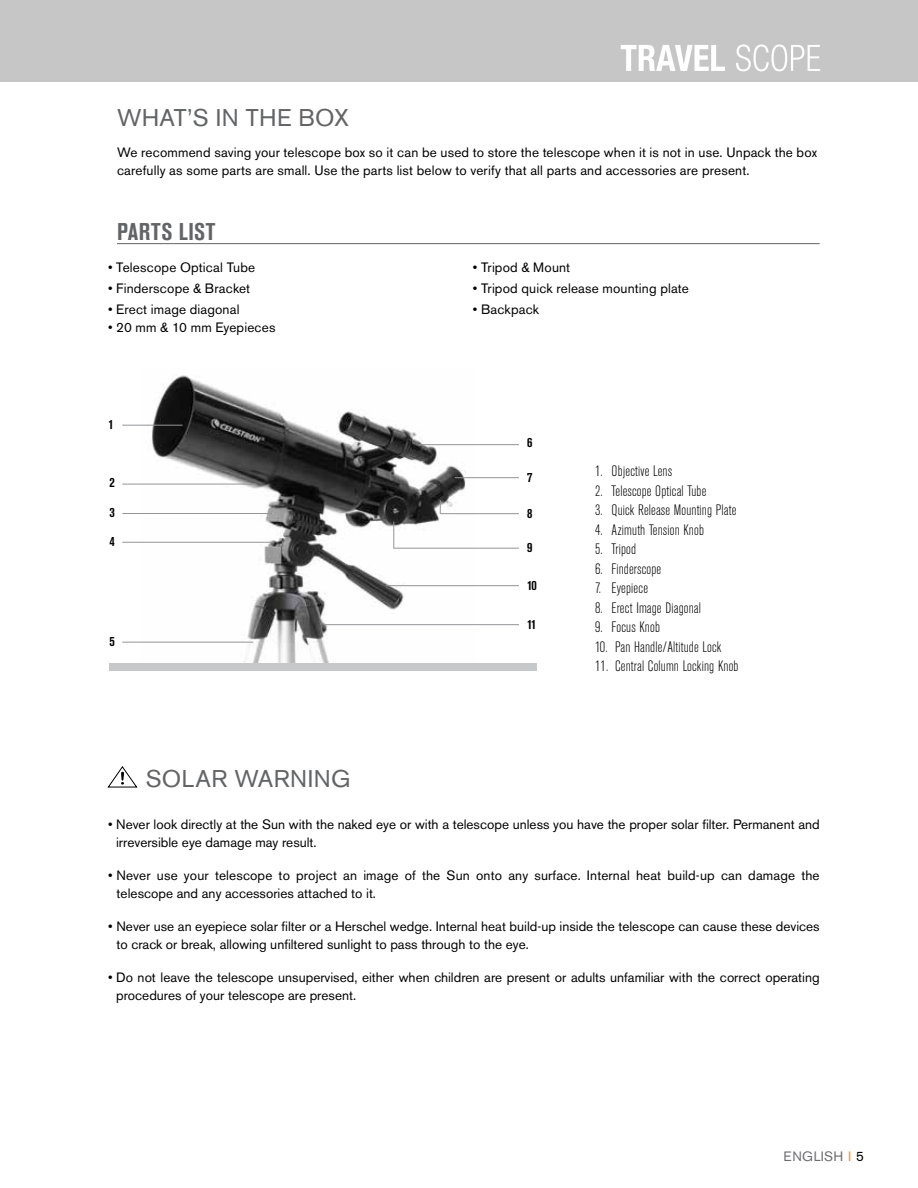
<style>
.page{position:relative;width:918px;height:1188px;background:#fff}
.page>*{position:absolute;margin:0;border:0;box-sizing:border-box;transform-origin:0 0}
.t1{font:24px "Akzidenz Grotesk BE";letter-spacing:.015em;color:#636466}
.t2{font:700 condensed 24px "Akzidenz Grotesk BE";letter-spacing:.025em;color:#636466}
.t3{font:300 condensed 15px "Akzidenz Grotesk BE";letter-spacing:.01em;color:#000}
.t4{font:13.5px/18px "Akzidenz Grotesk BE";color:#000}
.t5{font:700 condensed 13.5px/28.8px "Akzidenz Grotesk BE";color:#000}
.t6{font:13.5px "Akzidenz Grotesk BE";letter-spacing:.02em;color:#6d6e71}
.s1{color:#f78f20}
.s2{color:#000}
</style>
<div class="page">
<div style="left:0;top:0;width:918px;height:82px;background:#c6c6c7"></div>
<svg style="left:621px;top:44px;width:199px;height:27px"></svg>
<svg style="left:108px;top:766px;width:29px;height:21px"></svg>
<hr style="left:117px;top:243px;width:703px;height:1px;background:#636466">
<img style="left:139px;top:375px;width:337px;height:288px">
<hr style="left:122px;top:484px;width:134px;height:1px;background:#939598">
<hr style="left:122px;top:425px;width:61px;height:1px;background:#939598">
<div style="left:109px;top:663px;width:427px;height:7px;background:#c7c8ca"></div>
<hr style="left:419px;top:444px;width:100px;height:1px;background:#939598">
<hr style="left:122px;top:513px;width:150px;height:1px;background:#939598">
<hr style="left:122px;top:542px;width:152px;height:1px;background:#939598">
<hr style="left:440px;top:513px;width:79px;height:1px;background:#939598">
<svg style="left:440px;top:500px;width:1px;height:14px"></svg>
<hr style="left:455px;top:477px;width:64px;height:1px;background:#939598">
<hr style="left:393px;top:548px;width:126px;height:1px;background:#939598">
<svg style="left:393px;top:521px;width:1px;height:27px"></svg>
<hr style="left:386px;top:585px;width:133px;height:1px;background:#939598">
<hr style="left:122px;top:642px;width:131px;height:1px;background:#939598">
<hr style="left:324px;top:624px;width:195px;height:1px;background:#939598">
<h1 class="t1" style="left:117px;top:103px;width:234px">WHAT’S IN THE BOX</h1>
<p class="t4" style="left:117px;top:143px;width:702px">We recommend saving your telescope box so it can be used to store the telescope when it is not in use. Unpack the box carefully as some parts are small. Use the parts list below to verify that all parts and accessories are present.</p>
<h1 class="t2" style="left:117px;top:218px;width:100px">PARTS LIST</h1>
<p class="t4" style="left:108px;top:258px;width:149px">• Telescope Optical Tube</p>
<p class="t4" style="left:108px;top:279px;width:144px">• Finderscope &amp; Bracket</p>
<p class="t4" style="left:108px;top:300px;width:133px">• Erect image diagonal</p>
<p class="t4" style="left:108px;top:318px;width:169px">• 20 mm &amp; 10 mm Eyepieces</p>
<p class="t5" style="left:109px;top:411px;width:7px">1</p>
<p class="t4" style="left:473px;top:258px;width:99px">• Tripod &amp; Mount</p>
<p class="t4" style="left:473px;top:279px;width:217px">• Tripod quick release mounting plate</p>
<p class="t4" style="left:473px;top:300px;width:68px">• Backpack</p>
<p class="t5" style="left:527px;top:429px;width:7px">6</p>
<p class="t5" style="left:110px;top:469px;width:7px">2</p>
<p class="t5" style="left:527px;top:463px;width:7px">7</p>
<p class="t5" style="left:110px;top:498px;width:7px">3<br>4</p>
<p class="t5" style="left:527px;top:499px;width:7px">8</p>
<p class="t5" style="left:527px;top:534px;width:7px">9</p>
<p class="t5" style="left:527px;top:571px;width:11px">10</p>
<p class="t5" style="left:110px;top:627px;width:7px">5</p>
<h1 class="t1" style="left:146px;top:765px;width:206px">SOLAR WARNING</h1>
<p class="t5" style="left:527px;top:610px;width:11px">11</p>
<p class="t3" style="left:595px;top:463px;width:79px">1. Objective Lens</p>
<p class="t3" style="left:595px;top:482px;width:113px">2. Telescope Optical Tube</p>
<p class="t3" style="left:595px;top:502px;width:143px">3. Quick Release Mounting Plate</p>
<p class="t3" style="left:595px;top:521px;width:111px">4. Azimuth Tension Knob</p>
<p class="t3" style="left:595px;top:541px;width:43px">5. Tripod</p>
<p class="t3" style="left:595px;top:560px;width:68px">6. Finderscope</p>
<p class="t3" style="left:595px;top:580px;width:55px">7. Eyepiece</p>
<p class="t3" style="left:595px;top:599px;width:107px">8. Erect Image Diagonal</p>
<p class="t3" style="left:595px;top:619px;width:67px">9. Focus Knob</p>
<p class="t3" style="left:595px;top:638px;width:128px">10. Pan Handle/Altitude Lock</p>
<p class="t3" style="left:595px;top:658px;width:145px">11. Central Column Locking Knob</p>
<p class="t4" style="left:116px;top:816px;width:705px;text-indent:-8px">• Never look directly at the Sun with the naked eye or with a telescope unless you have the proper solar filter. Permanent and irreversible eye damage may result.</p>
<p class="t4" style="left:116px;top:867px;width:705px;text-indent:-8px">• Never use your telescope to project an image of the Sun onto any surface. Internal heat build-up can damage the telescope and any accessories attached to it.</p>
<p class="t4" style="left:116px;top:918px;width:705px;text-indent:-8px">• Never use an eyepiece solar filter or a Herschel wedge. Internal heat build-up inside the telescope can cause these devices to crack or break, allowing unfiltered sunlight to pass through to the eye.</p>
<p class="t4" style="left:116px;top:969px;width:705px;text-indent:-8px">• Do not leave the telescope unsupervised, either when children are present or adults unfamiliar with the correct operating procedures of your telescope are present.</p>
<p class="t6" style="left:784px;top:1148px;width:82px">ENGLISH <span class="s1">I</span> <span class="s2">5</span></p>
</div>
